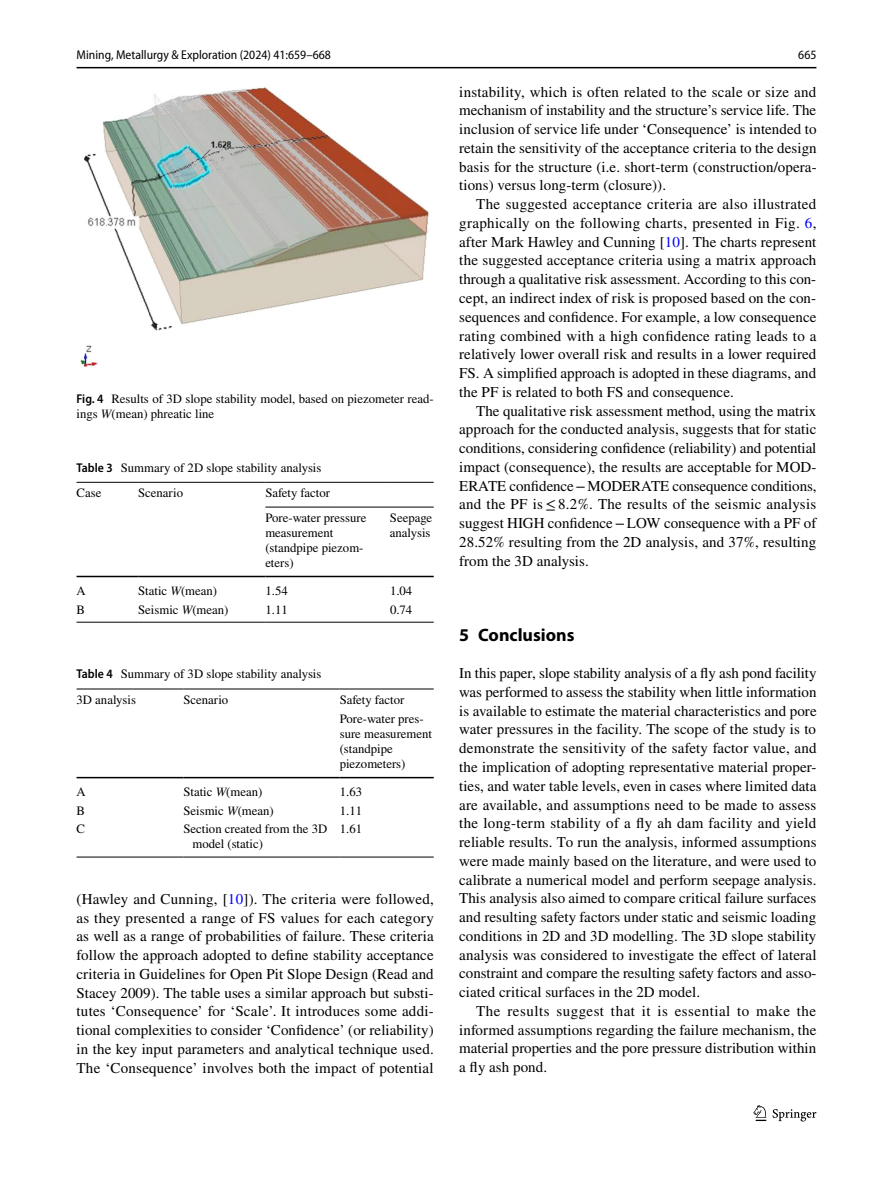
<style>
.page{position:relative;width:893px;height:1187px;background:#fff}
.page>*{position:absolute;margin:0;border:0;box-sizing:border-box;transform-origin:0 0}
.t1{font:700 18px "Myriad Pro";color:#000}
.t2{font:15px/18.8px "STIX";letter-spacing:.005em;color:#000;text-align:justify}
.t3{font:12.75px/15px "STIX";color:#000}
.t4{font:semi-condensed 12.75px "Myriad Pro";color:#000}
.s1{font-family:"Myriad Pro";font-weight:600;font-stretch:semi-condensed}
.s2{font-style:italic}
.s3{color:#00f}
</style>
<div class="page">
<hr style="left:77px;top:67px;width:739px;height:1px;background:#000">
<svg style="left:753px;top:1105px;width:13px;height:15px"></svg>
<svg style="left:773px;top:1109px;width:43px;height:12px"></svg>
<img style="left:81px;top:87px;width:348px;height:280px">
<hr style="left:77px;top:482px;width:61px;height:1px;background:#000">
<hr style="left:77px;top:575px;width:61px;height:2px;background:#000">
<hr style="left:138px;top:482px;width:127px;height:1px;background:#000">
<hr style="left:138px;top:575px;width:127px;height:2px;background:#000">
<hr style="left:265px;top:482px;width:125px;height:1px;background:#000">
<hr style="left:390px;top:482px;width:44px;height:1px;background:#000">
<hr style="left:265px;top:575px;width:125px;height:2px;background:#000">
<hr style="left:390px;top:575px;width:44px;height:2px;background:#000">
<hr style="left:77px;top:621px;width:61px;height:1px;background:#000">
<hr style="left:138px;top:621px;width:127px;height:1px;background:#000">
<hr style="left:265px;top:621px;width:125px;height:1px;background:#000">
<hr style="left:390px;top:621px;width:44px;height:1px;background:#000">
<hr style="left:265px;top:506px;width:169px;height:1px;background:#000">
<hr style="left:77px;top:688px;width:106px;height:1px;background:#000">
<hr style="left:77px;top:776px;width:106px;height:2px;background:#000">
<hr style="left:183px;top:688px;width:157px;height:1px;background:#000">
<hr style="left:183px;top:776px;width:157px;height:2px;background:#000">
<hr style="left:340px;top:688px;width:94px;height:1px;background:#000">
<hr style="left:340px;top:776px;width:94px;height:2px;background:#000">
<hr style="left:77px;top:856px;width:106px;height:1px;background:#000">
<hr style="left:183px;top:856px;width:157px;height:1px;background:#000">
<hr style="left:340px;top:856px;width:94px;height:1px;background:#000">
<p class="t4" style="left:77px;top:48px;width:256px">Mining, Metallurgy &amp; Exploration (2024) 41:659–668</p>
<p class="t4" style="left:798px;top:48px;width:20px">665</p>
<p class="t3" style="left:77px;top:392px;width:359px"><span class="s1">Fig. 4</span> Results of 3D slope stability model, based on piezometer read&shy;ings <span class="s2">W</span>(mean) phreatic line</p>
<p class="t3" style="left:77px;top:455px;width:246px;line-height:25.5px"><span class="s1">Table 3</span> Summary of 2D slope stability analysis<br>Case</p>
<p class="t3" style="left:138px;top:486px;width:46px">Scenario</p>
<p class="t3" style="left:265px;top:481px;width:102px;line-height:24.5px">Safety factor<br>Pore-water pressure</p>
<p class="t3" style="left:265px;top:525px;width:100px">measurement (standpipe piezom&shy;eters)</p>
<p class="t3" style="left:390px;top:510px;width:44px">Seepage analysis</p>
<p class="t3" style="left:77px;top:584px;width:11px">A</p>
<p class="t3" style="left:138px;top:584px;width:80px">Static <span class="s2">W</span>(mean)</p>
<p class="t3" style="left:265px;top:584px;width:24px">1.54</p>
<p class="t3" style="left:390px;top:584px;width:24px">1.04</p>
<p class="t3" style="left:77px;top:602px;width:10px">B</p>
<p class="t3" style="left:138px;top:602px;width:92px">Seismic <span class="s2">W</span>(mean)</p>
<p class="t3" style="left:265px;top:602px;width:24px">1.11</p>
<p class="t3" style="left:390px;top:602px;width:24px">0.74</p>
<p class="t3" style="left:77px;top:662px;width:246px;line-height:25.5px"><span class="s1">Table 4</span> Summary of 3D slope stability analysis<br>3D analysis</p>
<p class="t3" style="left:183px;top:693px;width:46px">Scenario</p>
<p class="t3" style="left:340px;top:691px;width:86px;line-height:18.9px">Safety factor<br>Pore-water pres-</p>
<p class="t3" style="left:340px;top:726px;width:94px">sure measurement (standpipe piezometers)</p>
<p class="t3" style="left:77px;top:785px;width:11px">A</p>
<p class="t3" style="left:183px;top:785px;width:80px">Static <span class="s2">W</span>(mean)</p>
<p class="t3" style="left:340px;top:785px;width:24px">1.63</p>
<p class="t3" style="left:77px;top:803px;width:10px">B</p>
<p class="t3" style="left:183px;top:803px;width:92px">Seismic <span class="s2">W</span>(mean)</p>
<p class="t3" style="left:340px;top:803px;width:24px">1.11</p>
<p class="t3" style="left:77px;top:822px;width:10px">C</p>
<p class="t3" style="left:192px;top:822px;width:136px;text-indent:-9px">Section created from the 3D model (static)</p>
<p class="t3" style="left:340px;top:822px;width:24px">1.61</p>
<p class="t2" style="left:77px;top:890px;width:359px">(Hawley and Cunning, [<span class="s3">10</span>]). The criteria were followed, as they presented a range of FS values for each category as well as a range of probabilities of failure. These criteria follow the approach adopted to define stability acceptance criteria in Guidelines for Open Pit Slope Design (Read and Stacey 2009). The table uses a similar approach but substi&shy;tutes ‘Consequence’ for ‘Scale’. It introduces some addi&shy;tional complexities to consider ‘Confidence’ (or reliability) in the key input parameters and analytical technique used.<br>The ‘Consequence’ involves both the impact of potential</p>
<p class="t2" style="left:459px;top:83px;width:359px">instability, which is often related to the scale or size and mechanism of instability and the structure’s service life. The inclusion of service life under ‘Consequence’ is intended to retain the sensitivity of the acceptance criteria to the design basis for the structure (i.e. short-term (construction/opera&shy;tions) versus long-term (closure)).</p>
<p class="t2" style="left:459px;top:196px;width:359px;text-indent:17px">The suggested acceptance criteria are also illustrated graphically on the following charts, presented in Fig. <span class="s3">6</span>, after Mark Hawley and Cunning [<span class="s3">10</span>]. The charts represent the suggested acceptance criteria using a matrix approach through a qualitative risk assessment. According to this con&shy;cept, an indirect index of risk is proposed based on the con&shy;sequences and confidence. For example, a low consequence rating combined with a high confidence rating leads to a relatively lower overall risk and results in a lower required FS. A simplified approach is adopted in these diagrams, and the PF is related to both FS and consequence.</p>
<p class="t2" style="left:459px;top:402px;width:359px;text-indent:17px">The qualitative risk assessment method, using the matrix approach for the conducted analysis, suggests that for static conditions, considering confidence (reliability) and potential impact (consequence), the results are acceptable for MOD-ERATE confidence−MODERATE consequence conditions, and the PF is≤8.2%. The results of the seismic analysis suggest HIGH confidence−LOW consequence with a PF of 28.52% resulting from the 2D analysis, and 37%, resulting from the 3D analysis.</p>
<p class="t1" style="left:459px;top:623px;width:117px">5 Conclusions</p>
<p class="t2" style="left:459px;top:664px;width:359px">In this paper, slope stability analysis of a fly ash pond facility was performed to assess the stability when little information is available to estimate the material characteristics and pore water pressures in the facility. The scope of the study is to demonstrate the sensitivity of the safety factor value, and the implication of adopting representative material proper&shy;ties, and water table levels, even in cases where limited data are available, and assumptions need to be made to assess the long-term stability of a fly ah dam facility and yield reliable results. To run the analysis, informed assumptions were made mainly based on the literature, and were used to calibrate a numerical model and perform seepage analysis.<br>This analysis also aimed to compare critical failure surfaces and resulting safety factors under static and seismic loading conditions in 2D and 3D modelling. The 3D slope stability analysis was considered to investigate the effect of lateral constraint and compare the resulting safety factors and asso&shy;ciated critical surfaces in the 2D model.</p>
<p class="t2" style="left:459px;top:1002px;width:359px;text-indent:17px">The results suggest that it is essential to make the informed assumptions regarding the failure mechanism, the material properties and the pore pressure distribution within a fly ash pond.</p>
</div>
